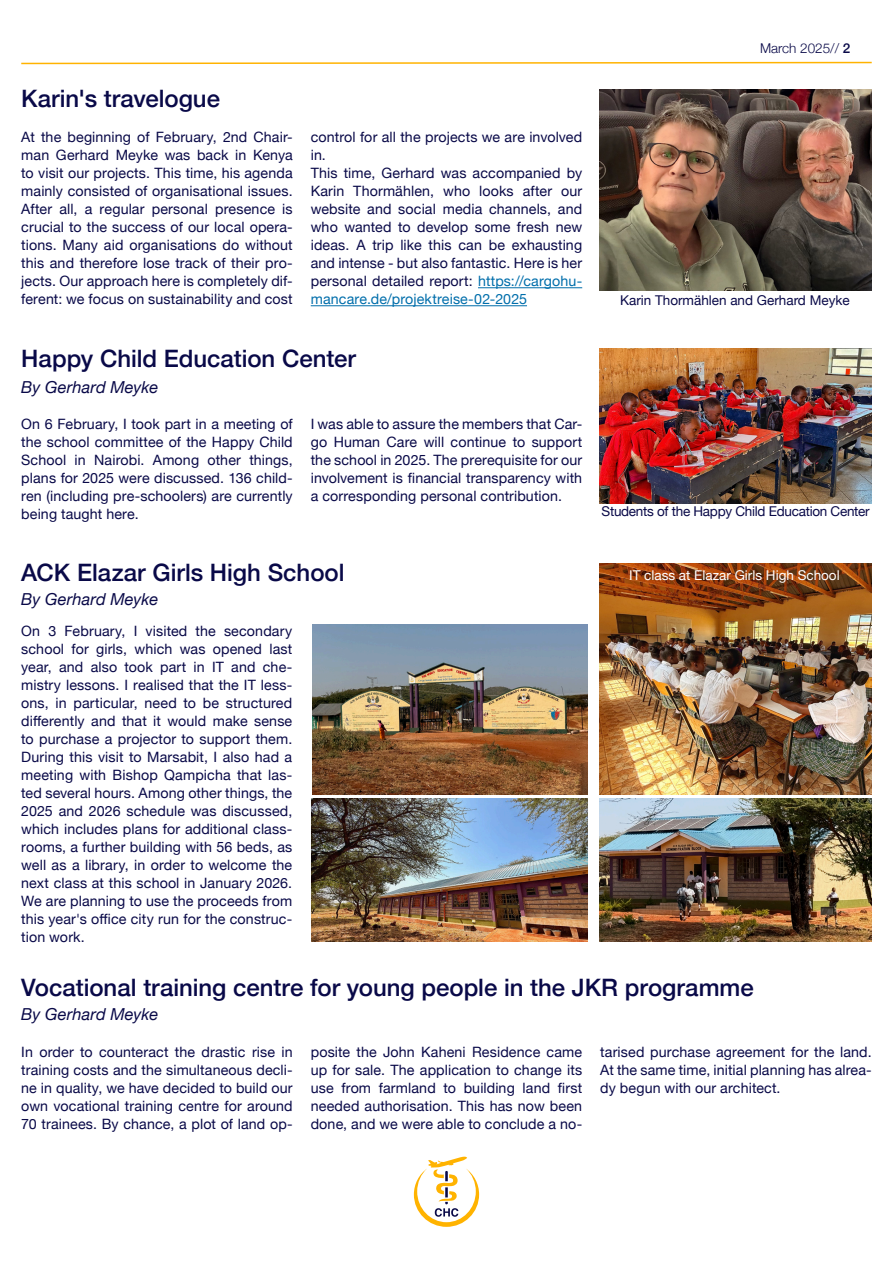
<style>
.page{position:relative;width:893px;height:1263px;background:#fff}
.page>*{position:absolute;margin:0;border:0;box-sizing:border-box;transform-origin:0 0}
.Fließtext{font:500 24px "Helvetica Neue";color:#090948}
.Fließtext-2{font:italic 16.5px "Helvetica Neue";letter-spacing:.005em;color:#090948}
.Fließtext-3{font:14.25px/18px "Helvetica Neue";letter-spacing:.01em;color:#090948;text-align:justify}
.t1{font:13.5px "Helvetica Neue";letter-spacing:-.02em;color:#090948}
.t2{font:13.5px "Helvetica Neue";color:#090948}
.t3{font:13.5px "Helvetica Neue";color:#fff}
.t4{font:300 13.5px "Helvetica Neue";color:#090948}
.s1{color:#006eab}
.s2{font-weight:500}
</style>
<div class="page">
<hr style="left:478px;top:287px;width:104px;height:1px;background:#006eab">
<hr style="left:311px;top:305px;width:216px;height:1px;background:#006eab">
<img style="left:600px;top:89px;width:272px;height:202px">
<img style="left:600px;top:348px;width:272px;height:155px">
<img style="left:600px;top:564px;width:272px;height:230px">
<img style="left:312px;top:625px;width:275px;height:170px">
<img style="left:312px;top:799px;width:275px;height:142px">
<img style="left:600px;top:799px;width:272px;height:142px">
<svg style="left:21px;top:61px;width:851px;height:4px"></svg>
<svg style="left:414px;top:1156px;width:65px;height:71px"></svg>
<p class="Fließtext" style="left:21px;top:79px;width:200px">Karin's travelogue</p>
<p class="Fließtext-3" style="left:21px;top:129px;width:273px">At the beginning of February, 2nd Chair&shy;man Gerhard Meyke was back in Kenya to visit our projects. This time, his agenda mainly consisted of organisational issues.<br>After all, a regular personal presence is crucial to the success of our local opera&shy;tions. Many aid organisations do without this and therefore lose track of their pro&shy;jects. Our approach here is completely dif&shy;ferent: we focus on sustainability and cost</p>
<p class="Fließtext-3" style="left:311px;top:129px;width:273px">control for all the projects we are involved in.</p>
<p class="Fließtext-3" style="left:311px;top:165px;width:273px">This time, Gerhard was accompanied by Karin Thormählen, who looks after our website and social media channels, and who wanted to develop some fresh new ideas. A trip like this can be exhausting and intense - but also fantastic. Here is her personal detailed report: <span class="s1">https://cargohu&shy;mancare.de/projektreise-02-2025</span></p>
<p class="Fließtext" style="left:21px;top:340px;width:336px">Happy Child Education Center</p>
<p class="Fließtext-2" style="left:21px;top:375px;width:138px">By Gerhard Meyke</p>
<p class="Fließtext-3" style="left:21px;top:416px;width:273px">On 6 February, I took part in a meeting of the school committee of the Happy Child School in Nairobi. Among other things, plans for 2025 were discussed. 136 child&shy;ren (including pre-schoolers) are currently being taught here.</p>
<p class="Fließtext-3" style="left:311px;top:416px;width:273px">I was able to assure the members that Car&shy;go Human Care will continue to support the school in 2025. The prerequisite for our involvement is financial transparency with a corresponding personal contribution.</p>
<p class="Fließtext" style="left:21px;top:553px;width:325px">ACK Elazar Girls High School</p>
<p class="Fließtext-2" style="left:21px;top:587px;width:138px">By Gerhard Meyke</p>
<p class="Fließtext-3" style="left:21px;top:622px;width:273px">On 3 February, I visited the secondary school for girls, which was opened last year, and also took part in IT and che&shy;mistry lessons. I realised that the IT less&shy;ons, in particular, need to be structured differently and that it would make sense to purchase a projector to support them.<br>During this visit to Marsabit, I also had a meeting with Bishop Qampicha that las&shy;ted several hours. Among other things, the 2025 and 2026 schedule was discussed, which includes plans for additional class&shy;rooms, a further building with 56 beds, as well as a library, in order to welcome the next class at this school in January 2026.<br>We are planning to use the proceeds from this year's office city run for the construc&shy;tion work.</p>
<p class="t4" style="left:760px;top:37px;width:92px">March 2025// <span class="s2">2</span></p>
<p class="t2" style="left:620px;top:290px;width:231px">Karin Thormählen and Gerhard Meyke</p>
<p class="t1" style="left:601px;top:501px;width:270px">Students of the Happy Child Education Center</p>
<p class="t3" style="left:629px;top:566px;width:212px">IT class at Elazar Girls High School</p>
<p class="Fließtext" style="left:21px;top:968px;width:734px">Vocational training centre for young people in the JKR programme</p>
<p class="Fließtext-2" style="left:21px;top:1002px;width:138px">By Gerhard Meyke</p>
<p class="Fließtext-3" style="left:21px;top:1043px;width:273px">In order to counteract the drastic rise in training costs and the simultaneous decli&shy;ne in quality, we have decided to build our own vocational training centre for around 70 trainees. By chance, a plot of land op-</p>
<p class="Fließtext-3" style="left:311px;top:1043px;width:273px">posite the John Kaheni Residence came up for sale. The application to change its use from farmland to building land first needed authorisation. This has now been done, and we were able to conclude a no-</p>
<p class="Fließtext-3" style="left:600px;top:1043px;width:273px">tarised purchase agreement for the land.<br>At the same time, initial planning has alrea&shy;dy begun with our architect.</p>
</div>
